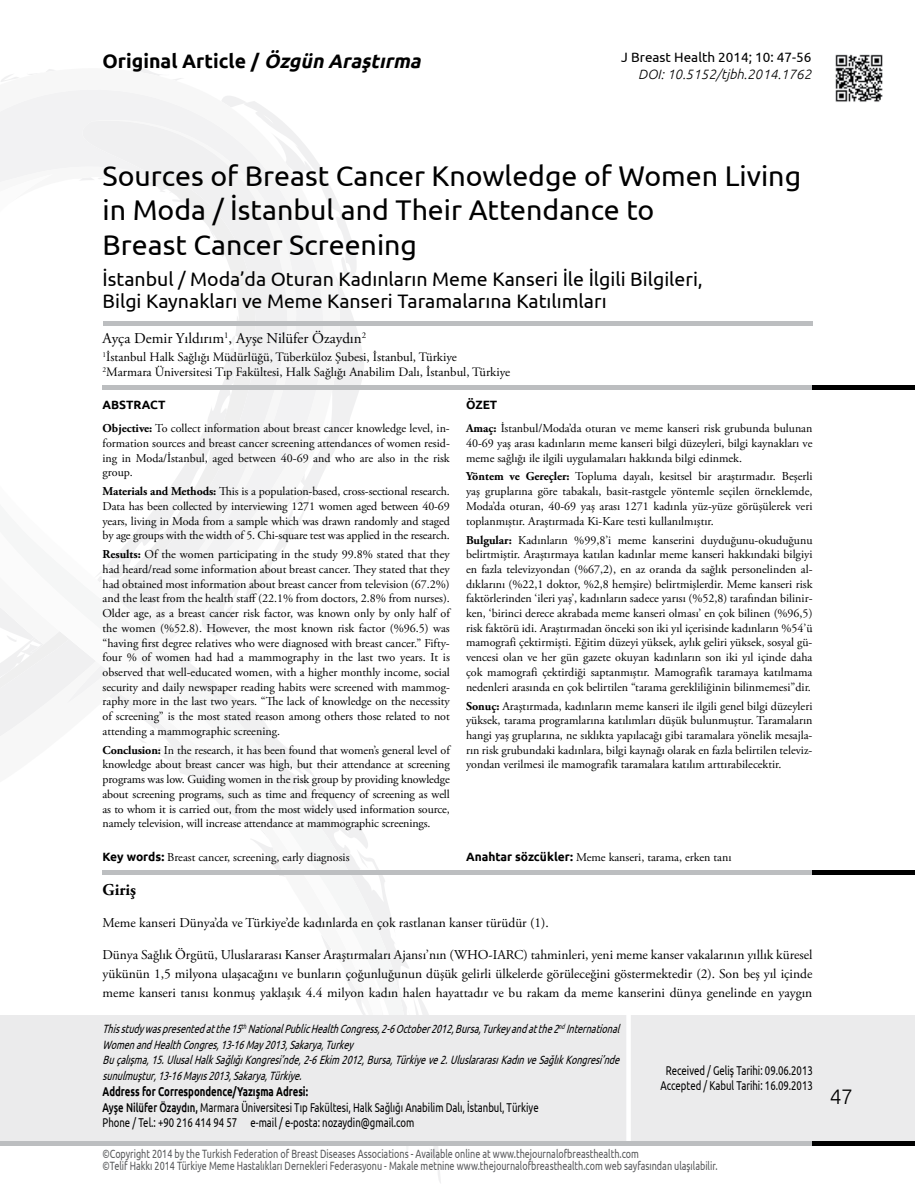
<style>
.page{position:relative;width:915px;height:1191px;background:#fff}
.page>*{position:absolute;margin:0;border:0;box-sizing:border-box;transform-origin:0 0}
.t1{font:28.5px/34.5px "Ubuntu";color:#000}
.t2{font:300 21px "Ubuntu";color:#000}
.t3{font:19.5px/22.5px "Ubuntu";color:#000}
.t4{font:700 19.5px "Ubuntu";color:#000}
.t5{font:700 16.5px "Adobe Garamond Pro";color:#000}
.t6{font:15px "Adobe Garamond Pro";color:#000}
.t7{font:13.5px/19.2px "Adobe Garamond Pro";color:#000;text-align:justify}
.t8{font:13.5px "Ubuntu";color:#000}
.t9{font:italic 300 13.5px "Ubuntu";color:#000}
.t10{font:12.75px/15.8px "Ubuntu";color:#000;scale:.75 1}
.t11{font:12.75px/15.3px "Adobe Garamond Pro";color:#000}
.t12{font:12px/14.7px "Adobe Garamond Pro";color:#000;text-align:justify}
.t13{font:italic 12px/15.8px "Ubuntu";color:#000;scale:.75 1}
.t14{font:12px/12px "Ubuntu";color:#58595b;scale:.75 1}
.t15{font:700 12px "Ubuntu";color:#000}
.s1{font-style:italic}
.s2{font-weight:700}
.s3{font-family:"Ubuntu";font-weight:700}
.s4{font-weight:500}
</style>
<div class="page">
<svg style="left:414px;top:991px;width:30px;height:192px"></svg>
<svg style="left:0;top:90px;width:324px;height:84px;fill:#f2f2f3"></svg>
<svg style="left:0;top:174px;width:397px;height:242px"></svg>
<svg style="left:0;top:416px;width:414px;height:730px"></svg>
<img style="left:835px;top:54px;width:48px;height:48px">
<hr style="left:102px;top:321px;width:710px;height:4px;background:#bcbec0">
<div style="left:0;top:1015px;width:914px;height:125px;background:#ebebec"></div>
<hr style="left:626px;top:1014px;width:4px;height:128px;background:#fff">
<hr style="left:103px;top:385px;width:709px;height:4px;background:#bcbec0">
<hr style="left:812px;top:385px;width:102px;height:4px;background:#000">
<hr style="left:103px;top:870px;width:709px;height:4px;background:#bcbec0">
<hr style="left:812px;top:870px;width:102px;height:4px;background:#000">
<div style="left:0;top:1140px;width:914px;height:5px;background:#bcbec0"></div>
<div style="left:812px;top:1140px;width:102px;height:5px;background:#000"></div>
<h3 class="t4" style="left:102px;top:49px;width:324px">Original Article / <span class="s1">Özgün Araştırma</span></h3>
<p class="t8" style="left:621px;top:49px;width:192px">J Breast Health 2014; 10: 47-56</p>
<p class="t9" style="left:638px;top:66px;width:175px">DOI: 10.5152/tjbh.2014.1762</p>
<h1 class="t1" style="left:102px;top:157px;width:699px">Sources of Breast Cancer Knowledge of Women Living in Moda / İstanbul and Their Attendance to<br>Breast Cancer Screening</h1>
<h3 class="t3" style="left:102px;top:267px;width:601px">İstanbul / Moda’da Oturan Kadınların Meme Kanseri İle İlgili Bilgileri,<br>Bilgi Kaynakları ve Meme Kanseri Taramalarına Katılımları</h3>
<p class="t6" style="left:102px;top:330px;width:265px">Ayça Demir Yıldırım<sup>1</sup>, Ayşe Nilüfer Özaydın<sup>2</sup></p>
<p class="t11" style="left:102px;top:350px;width:409px"><sup>1</sup>İstanbul Halk Sağlığı Müdürlüğü, Tüberküloz Şubesi, İstanbul, Türkiye<br><sup>2</sup>Marmara Üniversitesi Tıp Fakültesi, Halk Sağlığı Anabilim Dalı, İstanbul, Türkiye</p>
<p class="t15" style="left:102px;top:397px;width:64px">ABSTRACT</p>
<p class="t12" style="left:102px;top:421px;width:348px"><span class="s2">Objective:</span> To collect information about breast cancer knowledge level, in&shy;formation sources and breast cancer screening attendances of women resid&shy;ing in Moda/İstanbul, aged between 40-69 and who are also in the risk group.</p>
<p class="t12" style="left:102px;top:484px;width:349px"><span class="s2">Materials and Methods:</span> This is a population-based, cross-sectional research.<br>Data has been collected by interviewing 1271 women aged between 40-69 years, living in Moda from a sample which was drawn randomly and staged by age groups with the width of 5. Chi-square test was applied in the research.</p>
<p class="t12" style="left:102px;top:547px;width:349px"><span class="s2">Results:</span> Of the women participating in the study 99.8% stated that they had heard/read some information about breast cancer. They stated that they had obtained most information about breast cancer from television (67.2%) and the least from the health staff (22.1% from doctors, 2.8% from nurses).<br>Older age, as a breast cancer risk factor, was known only by only half of the women (%52.8). However, the most known risk factor (%96.5) was “having first degree relatives who were diagnosed with breast cancer.” Fifty&shy;four % of women had had a mammography in the last two years. It is observed that well-educated women, with a higher monthly income, social security and daily newspaper reading habits were screened with mammog&shy;raphy more in the last two years. “The lack of knowledge on the necessity of screening” is the most stated reason among others those related to not attending a mammographic screening.</p>
<p class="t12" style="left:102px;top:743px;width:348px"><span class="s2">Conclusion:</span> In the research, it has been found that women’s general level of knowledge about breast cancer was high, but their attendance at screening programs was low. Guiding women in the risk group by providing knowledge about screening programs, such as time and frequency of screening as well as to whom it is carried out, from the most widely used information source, namely television, will increase attendance at mammographic screenings.</p>
<p class="t12" style="left:102px;top:850px;width:248px"><span class="s3">Key words:</span> Breast cancer, screening, early diagnosis</p>
<p class="t15" style="left:466px;top:397px;width:33px">ÖZET</p>
<p class="t12" style="left:466px;top:421px;width:348px"><span class="s2">Amaç:</span> İstanbul/Moda’da oturan ve meme kanseri risk grubunda bulunan 40-69 yaş arası kadınların meme kanseri bilgi düzeyleri, bilgi kaynakları ve meme sağlığı ile ilgili uygulamaları hakkında bilgi edinmek.</p>
<p class="t12" style="left:466px;top:470px;width:348px"><span class="s2">Yöntem ve Gereçler:</span> Topluma dayalı, kesitsel bir araştırmadır. Beşerli yaş gruplarına göre tabakalı, basit-rastgele yöntemle seçilen örneklemde, Moda’da oturan, 40-69 yaş arası 1271 kadınla yüz-yüze görüşülerek veri toplanmıştır. Araştırmada Ki-Kare testi kullanılmıştır.</p>
<p class="t12" style="left:466px;top:533px;width:348px"><span class="s2">Bulgular:</span> Kadınların %99,8’i meme kanserini duyduğunu-okuduğunu belirtmiştir. Araştırmaya katılan kadınlar meme kanseri hakkındaki bilgiyi en fazla televizyondan (%67,2), en az oranda da sağlık personelinden al&shy;dıklarını (%22,1 doktor, %2,8 hemşire) belirtmişlerdir. Meme kanseri risk faktörlerinden ‘ileri yaş’, kadınların sadece yarısı (%52,8) tarafından bilinir&shy;ken, ‘birinci derece akrabada meme kanseri olması’ en çok bilinen (%96,5) risk faktörü idi. Araştırmadan önceki son iki yıl içerisinde kadınların %54’ü mamografi çektirmişti. Eğitim düzeyi yüksek, aylık geliri yüksek, sosyal gü&shy;vencesi olan ve her gün gazete okuyan kadınların son iki yıl içinde daha çok mamografi çektirdiği saptanmıştır. Mamografik taramaya katılmama nedenleri arasında en çok belirtilen “tarama gerekliliğinin bilinmemesi”dir.</p>
<p class="t12" style="left:466px;top:699px;width:348px"><span class="s2">Sonuç:</span> Araştırmada, kadınların meme kanseri ile ilgili genel bilgi düzeyleri yüksek, tarama programlarına katılımları düşük bulunmuştur. Taramaların hangi yaş gruplarına, ne sıklıkta yapılacağı gibi taramalara yönelik mesajla&shy;rın risk grubundaki kadınlara, bilgi kaynağı olarak en fazla belirtilen televiz&shy;yondan verilmesi ile mamografik taramalara katılım arttırabilecektir.</p>
<p class="t12" style="left:466px;top:850px;width:267px"><span class="s3">Anahtar sözcükler:</span> Meme kanseri, tarama, erken tanı</p>
<h3 class="t5" style="left:102px;top:880px;width:35px">Giriş</h3>
<p class="t7" style="left:102px;top:913px;width:447px">Meme kanseri Dünya’da ve Türkiye’de kadınlarda en çok rastlanan kanser türüdür (1).</p>
<p class="t7" style="left:102px;top:945px;width:711px">Dünya Sağlık Örgütü, Uluslararası Kanser Araştırmaları Ajansı’nın (WHO-IARC) tahminleri, yeni meme kanser vakalarının yıllık küresel yükünün 1,5 milyona ulaşacağını ve bunların çoğunluğunun düşük gelirli ülkelerde görüleceğini göstermektedir (2). Son beş yıl içinde meme kanseri tanısı konmuş yaklaşık 4.4 milyon kadın halen hayattadır ve bu rakam da meme kanserini dünya genelinde en yaygın</p>
<p class="t13" style="left:102px;top:1020px;width:695px">Thisstudy waspresentedatthe15<sup>th</sup>NationalPublicHealthCongress,2-6October2012,Bursa,Turkey andatthe2<sup>nd</sup>International WomenandHealthCongres,13-16May 2013,Sakarya,Turkey<br>Buçalışma,15.UlusalHalkSağlığıKongresi’nde,2-6Ekim 2012,Bursa,Türkiyeve2.UluslararasıKadınveSağlıkKongresi’nde sunulmuştur,13-16Mayıs2013,Sakarya,Türkiye.</p>
<p class="t10" style="left:102px;top:1083px;width:583px"><span class="s2">Address for Correspondence/Yazışma Adresi:<br></span><span class="s4">Ayşe Nilüfer Özaydın,</span> Marmara Üniversitesi Tıp Fakültesi, Halk Sağlığı Anabilim Dalı, İstanbul, Türkiye<br>Phone / Tel.: +90 216 414 94 57 e-mail / e-posta: nozaydin@gmail.com</p>
<p class="t10" style="left:660px;top:1062px;width:204px;line-height:15.3px;text-align:center">Received / Geliş Tarihi: 09.06.2013<br>Accepted / Kabul Tarihi: 16.09.2013</p>
<p class="t14" style="left:102px;top:1147px;width:821px">©Copyright 2014 by the Turkish Federation of Breast Diseases Associations - Available online at www.thejournalofbreasthealth.com<br>©Telif Hakkı 2014 Türkiye Meme Hastalıkları Dernekleri Federasyonu - Makale metnine www.thejournalofbreasthealth.com web sayfasından ulaşılabilir.</p>
<h2 class="t2" style="left:829px;top:1084px;width:25px">47</h2>
</div>
